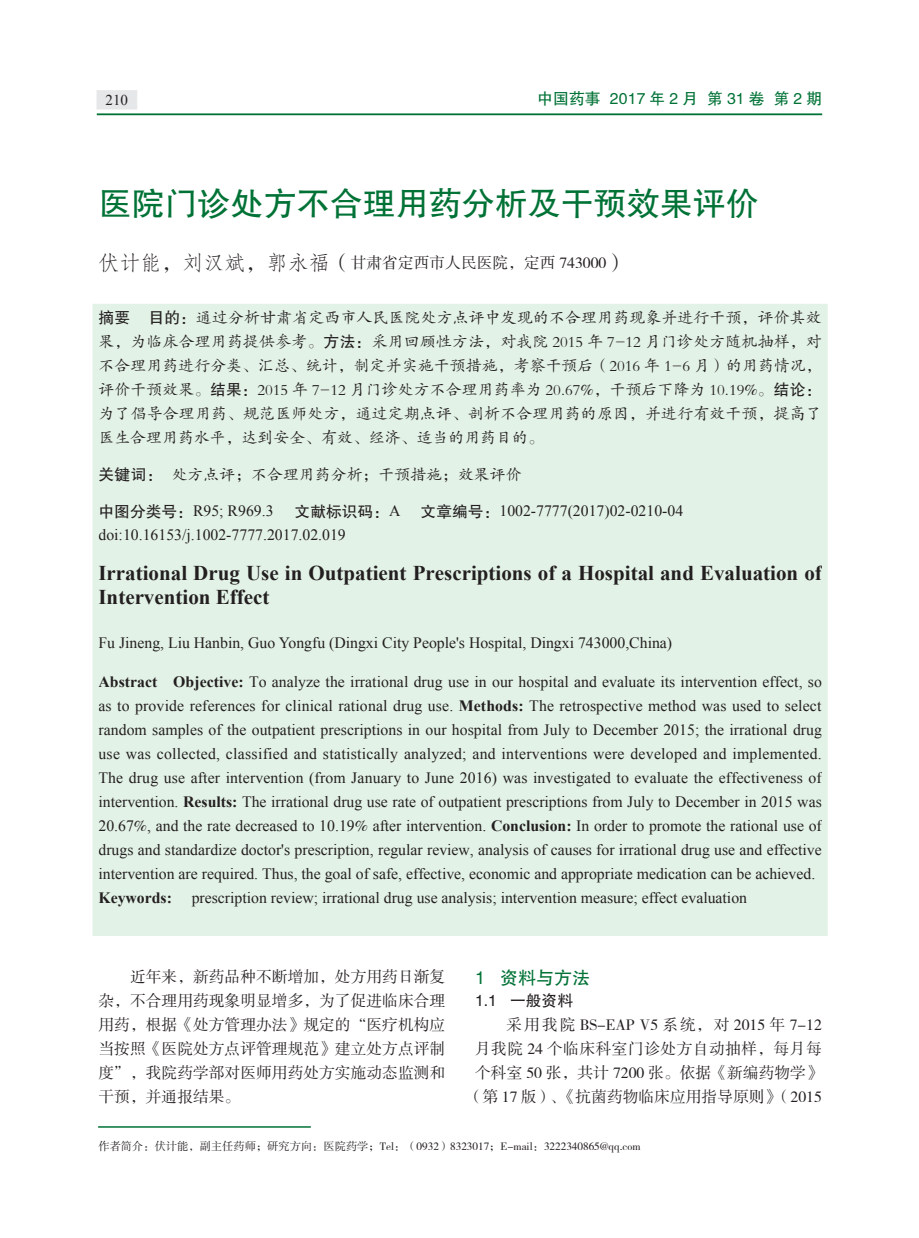
<style>
.page{position:relative;width:919px;height:1238px;background:#fff}
.page>*{position:absolute;margin:0;border:0;box-sizing:border-box;transform-origin:0 0}
.t1{font:33px "FZHTJW GB1 0";color:#007236}
.t2{font:700 21px/24px "Times New Roman";color:#231f20}
.t3{font:18px "FZHTJW GB1 0";color:#007236}
.t4{font:15.9px/24px "FZKTK GBK1 0";color:#231f20;text-align:justify}
.t5{font:15.75px/24px "Times New Roman";color:#231f20}
.t6{font:15.75px/24px "FZSSK GBK1 0";color:#231f20;text-align:justify}
.t7{font:15.75px "FZHTJW GB1 0";letter-spacing:.01em;color:#007236}
.t8{font:15.75px "FZHTJW GB1 0";color:#231f20}
.t9{font:15px "Times New Roman";color:#231f20}
.t10{font:11.25px "FZSSK GBK1 0";color:#231f20}
.s1{font-family:"FZFSK GBK1 0";font-size:21px}
.s2{font-family:"FZHTJW GB1 0";font-size:15.75px}
.s3{font-family:"FZSSK GBK1 0"}
.s4{font-family:"FZHTJW GB1 0"}
.s5{font-family:"Times New Roman"}
.s6{font-weight:700}
.s7{font-family:"FZSSK GBK1 0";font-size:15.9px}
</style>
<div class="page">
<hr style="left:97px;top:113px;width:725px;height:2px;background:#007236">
<div style="left:97px;top:90px;width:40px;height:19px;background:#e6e7e9"></div>
<div style="left:92px;top:304px;width:736px;height:632px;background:#e3f2e7"></div>
<hr style="left:98px;top:1126px;width:213px;height:1px;background:#007236">
<p class="t9" style="left:106px;top:90px;width:24px">210</p>
<p class="t7" style="left:537px;top:90px;width:286px">中国药事 2017 年 2 月 第 31 卷 第 2 期</p>
<h1 class="t1" style="left:99px;top:186px;width:662px">医院门诊处方不合理用药分析及干预效果评价</h1>
<p class="t6" style="left:99px;top:251px;width:530px"><span class="s1">伏计能，刘汉斌，郭永福（</span>甘肃省定西市人民医院，定西 743000<span class="s1">）</span></p>
<p class="t4" style="left:98px;top:306px;width:724px"><span class="s2">摘要 目的：</span>通过分析甘肃省定西市人民医院处方点评中发现的不合理用药现象并进行干预，评价其效果，为临床合理用药提供参考。<span class="s2">方法：</span>采用回顾性方法，对我院 2015 年 7-12 月门诊处方随机抽样，对不合理用药进行分类、汇总、统计，制定并实施干预措施，考察干预后（2016 年 1-6 月）的用药情况，评价干预效果。<span class="s2">结果：</span>2015 年 7-12 月门诊处方不合理用药率为 20.67<span class="s3">%</span>，干预后下降为 10.19<span class="s3">%</span>。<span class="s4">结论：</span>为了倡导合理用药、规范医师处方，通过定期点评、剖析不合理用药的原因，并进行有效干预，提高了医生合理用药水平，达到安全、有效、经济、适当的用药目的。</p>
<p class="t4" style="left:98px;top:463px;width:424px"><span class="s4">关键词：</span> 处方点评；不合理用药分析；干预措施；效果评价</p>
<p class="t5" style="left:98px;top:498px;width:177px"><span class="s4">中图分类号：</span>R95; R969.3</p>
<p class="t8" style="left:294px;top:502px;width:107px">文献标识码：<span class="s5">A</span></p>
<p class="t5" style="left:420px;top:498px;width:264px"><span class="s4">文章编号：</span>1002-7777(2017)02-0210-04</p>
<p class="t5" style="left:98px;top:522px;width:249px">doi:10.16153/j.1002-7777.2017.02.019</p>
<h2 class="t2" style="left:98px;top:560px;width:724px">Irrational Drug Use in Outpatient Prescriptions of a Hospital and Evaluation of<br>Intervention Effect</h2>
<p class="t5" style="left:98px;top:630px;width:575px">Fu Jineng, Liu Hanbin, Guo Yongfu (Dingxi City People's Hospital, Dingxi 743000,China)</p>
<p class="t5" style="left:98px;top:669px;width:725px"><span class="s6">Abstract Objective:</span> To analyze the irrational drug use in our hospital and evaluate its intervention effect, so as to provide references for clinical rational drug use. <span class="s6">Methods:</span> The retrospective method was used to select random samples of the outpatient prescriptions in our hospital from July to December 2015; the irrational drug use was collected, classified and statistically analyzed; and interventions were developed and implemented.<br>The drug use after intervention (from January to June 2016) was investigated to evaluate the effectiveness of intervention. <span class="s6">Results:</span> The irrational drug use rate of outpatient prescriptions from July to December in 2015 was 20.67<span class="s7">%</span>, and the rate decreased to 10.19<span class="s7">%</span> after intervention. <span class="s6">Conclusion:</span> In order to promote the rational use of drugs and standardize doctor's prescription, regular review, analysis of causes for irrational drug use and effective intervention are required. Thus, the goal of safe, effective, economic and appropriate medication can be achieved.<br><span class="s6">Keywords:</span> prescription review; irrational drug use analysis; intervention measure; effect evaluation</p>
<p class="t6" style="left:99px;top:965px;width:348px;text-indent:32px">近年来，新药品种不断增加，处方用药日渐复杂，不合理用药现象明显增多，为了促进临床合理用药，根据《处方管理办法》规定的“医疗机构应当按照《医院处方点评管理规范》建立处方点评制度”，我院药学部对医师用药处方实施动态监测和干预，并通报结果。</p>
<p class="t3" style="left:475px;top:967px;width:116px">1 资料与方法</p>
<p class="t8" style="left:475px;top:991px;width:99px">1.1 一般资料</p>
<p class="t6" style="left:467px;top:1013px;width:356px;text-align:right">采用我院 BS-EAP V5 系统，对 2015 年 7-12<br>月我院 24 个临床科室门诊处方自动抽样，每月每个科室 50 张，共计 7200 张。依据《新编药物学》（第 17 版）、《抗菌药物临床应用指导原则》（2015</p>
<p class="t10" style="left:98px;top:1140px;width:543px">作者简介：伏计能，副主任药师；研究方向：医院药学；Tel：（0932）8323017；E-mail：3222340865@qq.com</p>
</div>
